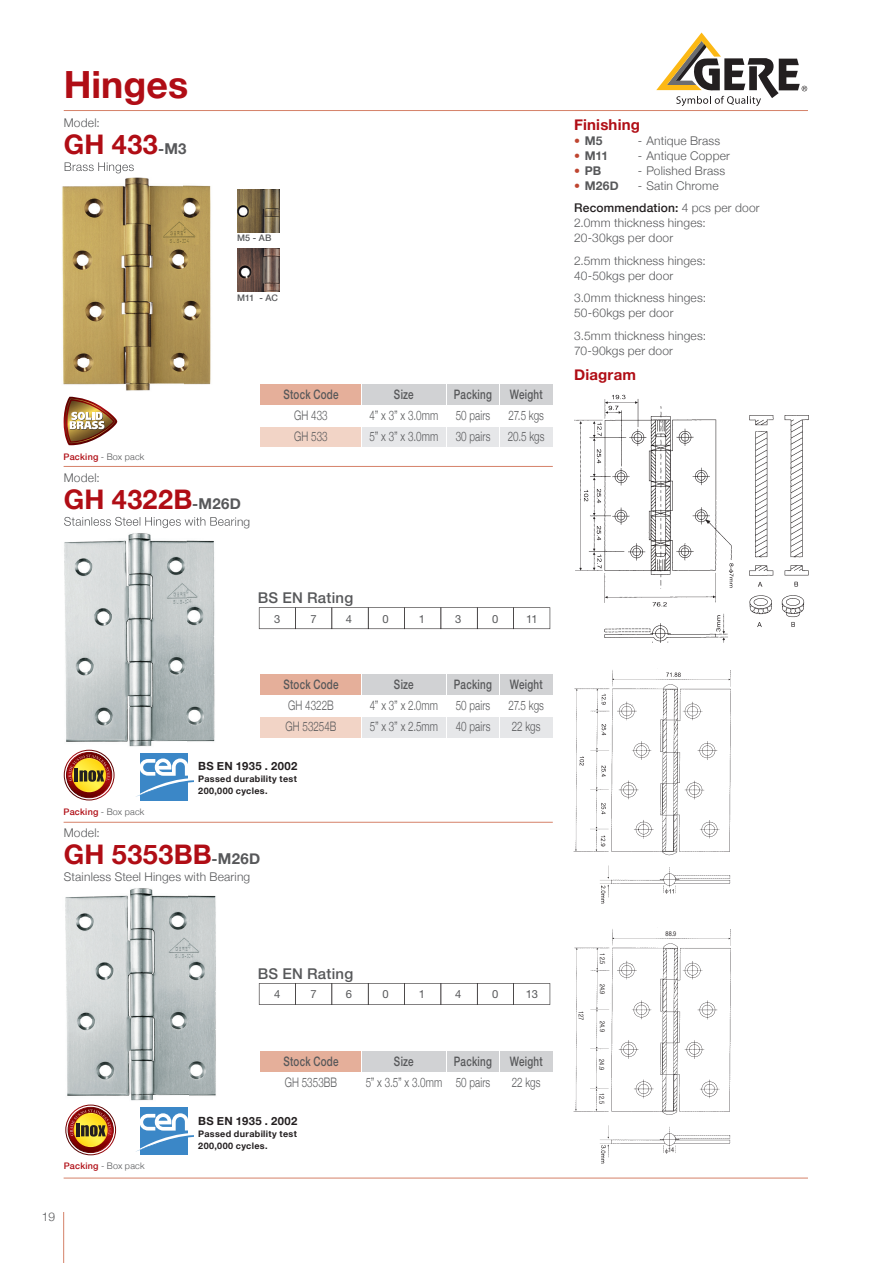
<style>
.page{position:relative;width:893px;height:1263px;background:#fff}
.page>*{position:absolute;margin:0;border:0;box-sizing:border-box;transform-origin:0 0}
.t1{font:700 37.5px "Helvetica Neue";color:#b00d15}
.t2{font:700 27px "Helvetica Neue";letter-spacing:.015em;color:#b00d15}
.t3{font:500 15px "Helvetica Neue";letter-spacing:.02em;color:#57585a}
.t4{font:700 15px "Helvetica Neue";letter-spacing:.015em;color:#b00d15}
.t5{font:300 13.2px "Helvetica Neue";letter-spacing:.01em;color:#57585a;scale:.75 1}
.t6{font:500 13.2px "Helvetica Neue";letter-spacing:.025em;color:#57585a;scale:.75 1}
.t7{font:300 12px/15px "Helvetica Neue";letter-spacing:.015em;color:#57585a}
.t8{font:700 12px "Helvetica Neue";letter-spacing:.025em;color:#57585a}
.t9{font:700 11.25px "Helvetica Neue";letter-spacing:.03em;color:#231f20}
.t10{font:11.25px "Helvetica Neue";color:#57585a}
.t11{font:700 9px/12px "Helvetica Neue";letter-spacing:.035em;color:#231f20}
.t12{font:300 9px "Helvetica Neue";letter-spacing:.02em;color:#57585a}
.t13{font:500 9px "Helvetica Neue";letter-spacing:.005em;color:#57585a}
.t14{font:6.75px "Helvetica CY Plain";color:#231f20}
.s1{font-size:15px;color:#57585a}
.s2{font-weight:500;color:#b00d15}
.s3{font-weight:300;color:#bf4530}
.s4{font-weight:500;color:#231f20}
</style>
<div class="page">
<svg style="left:656px;top:33px;width:151px;height:73px"></svg>
<hr style="left:64px;top:466px;width:489px;height:1px;background:#d58269">
<hr style="left:64px;top:822px;width:489px;height:1px;background:#d58269">
<hr style="left:64px;top:1177px;width:744px;height:1px;background:#d58269">
<hr style="left:64px;top:110px;width:744px;height:1px;background:#d58269">
<hr style="left:63px;top:1212px;width:1px;height:51px;background:#d58269">
<img style="left:65px;top:888px;width:151px;height:213px">
<div style="left:260px;top:384px;width:101px;height:21px;background:#e5af9a"></div>
<div style="left:260px;top:405px;width:101px;height:43px;background:#f2d4c6"></div>
<div style="left:361px;top:405px;width:192px;height:43px;background:#e6e7e9"></div>
<div style="left:361px;top:384px;width:192px;height:21px;background:#d1d2d4"></div>
<hr style="left:446px;top:384px;width:1px;height:64px;background:#fff">
<hr style="left:361px;top:384px;width:1px;height:64px;background:#fff">
<hr style="left:499px;top:384px;width:1px;height:64px;background:#fff">
<div style="left:260px;top:405px;width:293px;height:21px;background:#fff"></div>
<div style="left:260px;top:674px;width:101px;height:21px;background:#e5af9a"></div>
<div style="left:260px;top:695px;width:101px;height:43px;background:#f2d4c6"></div>
<div style="left:361px;top:695px;width:192px;height:43px;background:#e6e7e9"></div>
<div style="left:361px;top:674px;width:192px;height:21px;background:#d1d2d4"></div>
<hr style="left:446px;top:674px;width:1px;height:64px;background:#fff">
<hr style="left:361px;top:674px;width:1px;height:64px;background:#fff">
<hr style="left:499px;top:674px;width:1px;height:64px;background:#fff">
<div style="left:260px;top:695px;width:293px;height:22px;background:#fff"></div>
<div style="left:260px;top:1051px;width:101px;height:21px;background:#e5af9a"></div>
<div style="left:361px;top:1051px;width:192px;height:21px;background:#d1d2d4"></div>
<hr style="left:446px;top:1051px;width:1px;height:41px;background:#fff">
<hr style="left:361px;top:1051px;width:1px;height:41px;background:#fff">
<hr style="left:499px;top:1051px;width:1px;height:41px;background:#fff">
<img style="left:62px;top:162px;width:149px;height:235px">
<img style="left:65px;top:162px;width:69px;height:11px">
<img style="left:64px;top:516px;width:151px;height:234px">
<img style="left:64px;top:517px;width:170px;height:11px">
<img style="left:237px;top:190px;width:43px;height:42px">
<img style="left:237px;top:249px;width:43px;height:42px">
<svg style="left:64px;top:397px;width:53px;height:48px"></svg>
<svg style="left:64px;top:750px;width:51px;height:50px"></svg>
<img style="left:574px;top:394px;width:235px;height:248px">
<img style="left:573px;top:670px;width:158px;height:234px">
<img style="left:573px;top:929px;width:158px;height:235px">
<svg style="left:65px;top:1104px;width:51px;height:51px"></svg>
<svg style="left:259px;top:983px;width:291px;height:22px"></svg>
<svg style="left:259px;top:607px;width:291px;height:22px"></svg>
<div style="left:140px;top:753px;width:48px;height:47px;background:#3b87c7"></div>
<svg style="left:136px;top:758px;width:58px;height:39px"></svg>
<div style="left:140px;top:1107px;width:48px;height:48px;background:#3b87c7"></div>
<svg style="left:136px;top:1113px;width:58px;height:39px"></svg>
<h1 class="t1" style="left:64px;top:50px;width:126px">Hinges</h1>
<p class="t7" style="left:64px;top:115px;width:38px">Model:</p>
<h2 class="t2" style="left:64px;top:120px;width:124px">GH 433<span class="s1">-M3</span></h2>
<p class="t12" style="left:64px;top:449px;width:82px"><span class="s2">Packing</span> - Box pack</p>
<p class="t13" style="left:237px;top:230px;width:36px">M5 - AB</p>
<p class="t13" style="left:237px;top:290px;width:43px">M11 - AC</p>
<p class="t6" style="left:283px;top:384px;width:75px">Stock Code</p>
<p class="t6" style="left:394px;top:384px;width:28px">Size</p>
<p class="t6" style="left:454px;top:384px;width:52px">Packing</p>
<p class="t6" style="left:510px;top:384px;width:45px">Weight</p>
<p class="t5" style="left:294px;top:404px;width:46px">GH 433</p>
<p class="t5" style="left:370px;top:404px;width:93px">4” x 3” x 3.0mm</p>
<p class="t5" style="left:456px;top:404px;width:48px">50 pairs</p>
<p class="t5" style="left:508px;top:404px;width:49px">27.5 kgs</p>
<p class="t5" style="left:294px;top:426px;width:46px">GH 533</p>
<p class="t5" style="left:370px;top:426px;width:93px">5” x 3” x 3.0mm</p>
<p class="t5" style="left:456px;top:426px;width:48px">30 pairs</p>
<p class="t5" style="left:508px;top:426px;width:51px">20.5 kgs</p>
<p class="t7" style="left:64px;top:470px;width:38px">Model:</p>
<h2 class="t2" style="left:64px;top:475px;width:179px">GH 4322B<span class="s1">-M26D</span></h2>
<p class="t4" style="left:574px;top:111px;width:67px">Finishing</p>
<p class="t8" style="left:574px;top:130px;width:30px"><span class="s3">•</span> M5</p>
<p class="t7" style="left:638px;top:132px;width:84px">- Antique Brass</p>
<p class="t8" style="left:574px;top:145px;width:35px"><span class="s3">•</span> M11</p>
<p class="t7" style="left:638px;top:147px;width:94px">- Antique Copper</p>
<p class="t8" style="left:574px;top:160px;width:29px"><span class="s3">•</span> PB</p>
<p class="t7" style="left:638px;top:162px;width:89px">- Polished Brass</p>
<p class="t8" style="left:574px;top:175px;width:46px"><span class="s3">•</span> M26D</p>
<p class="t7" style="left:574px;top:174px;width:187px;line-height:22.5px;text-indent:64px">- Satin Chrome<br><span class="s4">Recommendation:</span> 4 pcs per door</p>
<p class="t7" style="left:574px;top:215px;width:133px">2.0mm thickness hinges:<br>20-30kgs per door</p>
<p class="t7" style="left:574px;top:252px;width:133px">2.5mm thickness hinges:<br>40-50kgs per door</p>
<p class="t7" style="left:574px;top:290px;width:133px">3.0mm thickness hinges:<br>50-60kgs per door</p>
<p class="t7" style="left:574px;top:327px;width:133px">3.5mm thickness hinges:<br>70-90kgs per door</p>
<p class="t4" style="left:574px;top:361px;width:64px">Diagram</p>
<p class="t3" style="left:258px;top:586px;width:97px">BS EN Rating</p>
<p class="t10" style="left:274px;top:609px;width:8px">3</p>
<p class="t10" style="left:310px;top:609px;width:8px">7</p>
<p class="t10" style="left:346px;top:609px;width:8px">4</p>
<p class="t10" style="left:382px;top:609px;width:8px">0</p>
<p class="t10" style="left:419px;top:609px;width:8px">1</p>
<p class="t10" style="left:455px;top:609px;width:8px">3</p>
<p class="t10" style="left:492px;top:609px;width:8px">0</p>
<p class="t10" style="left:526px;top:609px;width:13px">11</p>
<p class="t6" style="left:283px;top:674px;width:75px">Stock Code</p>
<p class="t6" style="left:394px;top:674px;width:28px">Size</p>
<p class="t6" style="left:454px;top:674px;width:52px">Packing</p>
<p class="t6" style="left:510px;top:674px;width:45px">Weight</p>
<p class="t5" style="left:288px;top:694px;width:62px">GH 4322B</p>
<p class="t5" style="left:370px;top:694px;width:93px">4” x 3” x 2.0mm</p>
<p class="t5" style="left:456px;top:694px;width:48px">50 pairs</p>
<p class="t5" style="left:508px;top:694px;width:49px">27.5 kgs</p>
<p class="t5" style="left:285px;top:716px;width:69px">GH 53254B</p>
<p class="t5" style="left:370px;top:716px;width:93px">5” x 3” x 2.5mm</p>
<p class="t5" style="left:456px;top:716px;width:48px">40 pairs</p>
<p class="t5" style="left:512px;top:716px;width:40px">22 kgs</p>
<p class="t12" style="left:64px;top:805px;width:82px"><span class="s2">Packing</span> - Box pack</p>
<p class="t9" style="left:198px;top:756px;width:101px">BS EN 1935 . 2002</p>
<p class="t11" style="left:198px;top:772px;width:100px">Passed durability test<br>200,000 cycles.</p>
<p class="t7" style="left:64px;top:825px;width:38px">Model:</p>
<h2 class="t2" style="left:64px;top:830px;width:198px">GH 5353BB<span class="s1">-M26D</span></h2>
<p class="t7" style="left:64px;top:868px;width:188px">Stainless Steel Hinges with Bearing</p>
<p class="t12" style="left:64px;top:1158px;width:82px"><span class="s2">Packing</span> - Box pack</p>
<p class="t7" style="left:42px;top:1208px;width:15px">19</p>
<p class="t3" style="left:258px;top:961px;width:97px">BS EN Rating</p>
<p class="t10" style="left:274px;top:985px;width:8px">4</p>
<p class="t10" style="left:310px;top:985px;width:8px">7</p>
<p class="t10" style="left:346px;top:985px;width:8px">6</p>
<p class="t10" style="left:382px;top:985px;width:8px">0</p>
<p class="t10" style="left:419px;top:985px;width:8px">1</p>
<p class="t10" style="left:455px;top:985px;width:8px">4</p>
<p class="t10" style="left:492px;top:985px;width:8px">0</p>
<p class="t10" style="left:526px;top:985px;width:14px">13</p>
<p class="t6" style="left:283px;top:1051px;width:75px">Stock Code</p>
<p class="t6" style="left:394px;top:1051px;width:28px">Size</p>
<p class="t6" style="left:454px;top:1051px;width:52px">Packing</p>
<p class="t6" style="left:510px;top:1051px;width:45px">Weight</p>
<p class="t5" style="left:285px;top:1071px;width:72px">GH 5353BB</p>
<p class="t5" style="left:366px;top:1071px;width:168px">5” x 3.5” x 3.0mm 50 pairs</p>
<p class="t5" style="left:512px;top:1071px;width:40px">22 kgs</p>
<p class="t9" style="left:198px;top:1111px;width:101px">BS EN 1935 . 2002</p>
<p class="t11" style="left:198px;top:1127px;width:100px">Passed durability test<br>200,000 cycles.</p>
<p class="t14" style="left:585px;top:1011px;width:11px;rotate:90deg">127</p>
<p class="t14" style="left:606px;top:953px;width:12px;rotate:90deg">12.5</p>
<p class="t14" style="left:606px;top:983px;width:12px;rotate:90deg">24.9</p>
<p class="t14" style="left:606px;top:1021px;width:12px;rotate:90deg">24.9</p>
<p class="t14" style="left:606px;top:1059px;width:12px;rotate:90deg">24.9</p>
<p class="t14" style="left:606px;top:1093px;width:12px;rotate:90deg">12.5</p>
<p class="t14" style="left:666px;top:930px;width:12px">88.9</p>
<p class="t14" style="left:668px;top:1146px;width:8px">14</p>
</div>
